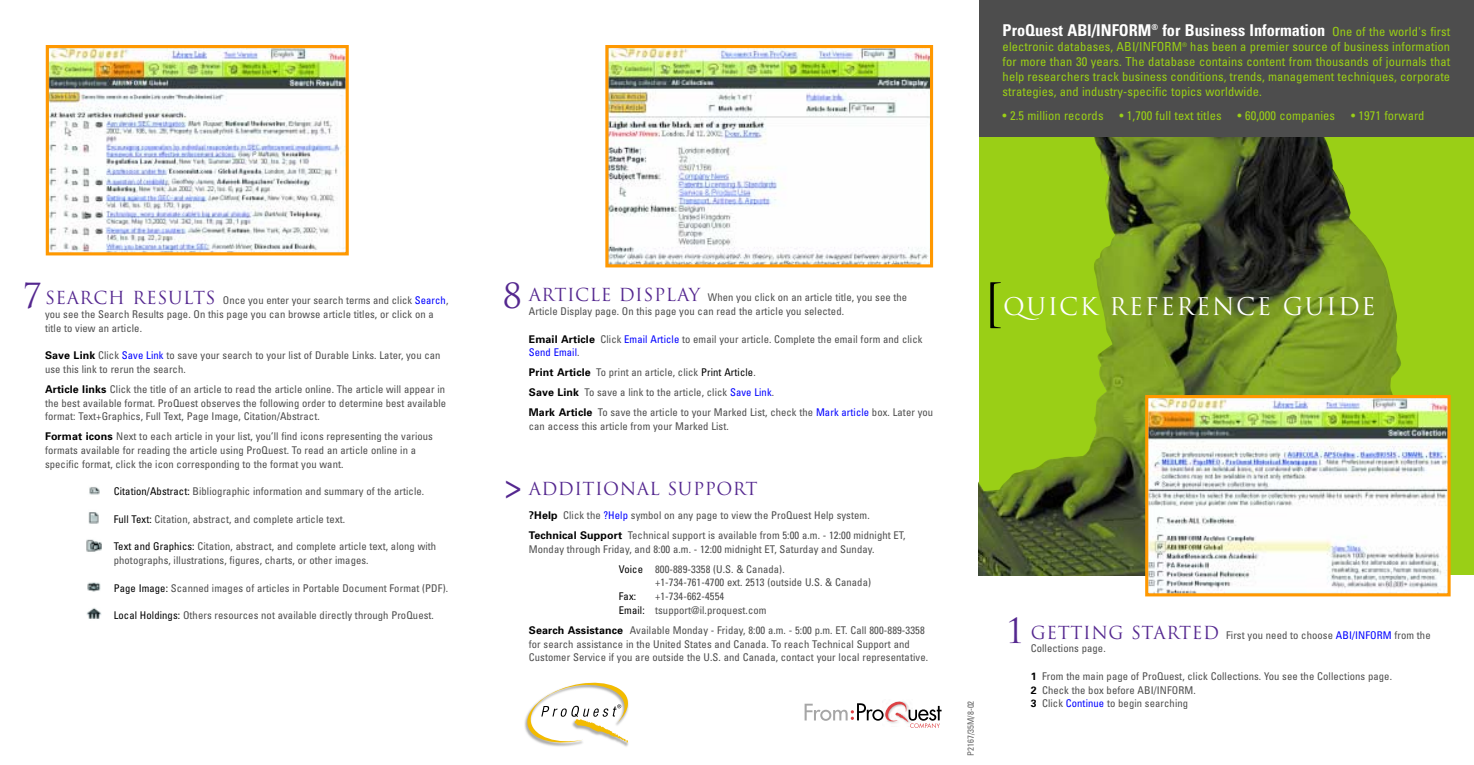
<style>
.page{position:relative;width:1474px;height:765px;background:#fff}
.page>*{position:absolute;margin:0;border:0;box-sizing:border-box;transform-origin:0 0}
.t1{font:52.88px "Trajan";color:#000}
.t2{font:33.75px "Trajan";color:#54278f}
.t3{font:condensed 33.75px "Univers";color:#54278f}
.t4{font:23.75px "Trajan";letter-spacing:.065em;color:#fff}
.t5{font:17.5px "Trajan";letter-spacing:.03em;color:#54278f}
.t6{font:700 condensed 16.25px "Univers";color:#fff}
.t7{font:condensed 12.5px/15px "Univers";letter-spacing:.01em;color:#9acf16;text-align:justify}
.t8{font:condensed 10.62px/13.8px "Univers";letter-spacing:.01em;color:#4d4d4d}
.t9{font:condensed 10.62px "Univers";color:#000}
.t10{font:condensed 8.75px "Univers";color:#666}
.s1{font-weight:400;font-size:12.5px;color:#9acf16}
.s2{font-family:"Trajan";font-stretch:normal;font-size:17.5px;color:#54278f}
.s3{color:#00f}
.s4{font-weight:700;font-stretch:normal;color:#000}
.s5{color:#000}
</style>
<div class="page">
<div style="left:979px;top:0;width:495px;height:138px;background:#4d4d4d"></div>
<svg style="left:979px;top:138px;width:495px;height:437px;background:#82ab19"></svg>
<img style="left:979px;top:203px;width:421px;height:372px">
<img style="left:1149px;top:399px;width:297px;height:193px">
<div style="left:1145px;top:395px;width:305px;height:201px;border:3px solid #ff9800"></div>
<svg style="left:804px;top:701px;width:137px;height:27px"></svg>
<img style="left:609px;top:49px;width:320px;height:214px">
<div style="left:605px;top:45px;width:328px;height:222px;border:3px solid #ff9800"></div>
<svg style="left:526px;top:682px;width:103px;height:64px"></svg>
<img style="left:50px;top:49px;width:295px;height:202px">
<div style="left:46px;top:45px;width:303px;height:210px;border:3px solid #ff9800"></div>
<img style="left:89px;top:487px;width:11px;height:8px">
<img style="left:89px;top:512px;width:10px;height:12px">
<img style="left:87px;top:582px;width:13px;height:10px">
<img style="left:86px;top:539px;width:16px;height:13px">
<img style="left:86px;top:608px;width:16px;height:11px">
<h3 class="t6" style="left:1002px;top:24px;width:449px">ProQuest ABI/INFORM<sup>®</sup> for Business Information <span class="s1">One of the world's first</span></h3>
<p class="t7" style="left:1002px;top:40px;width:449px">electronic databases, ABI/INFORM<sup>®</sup> has been a premier source of business information for more than 30 years. The database contains content from thousands of journals that help researchers track business conditions, trends, management techniques, corporate strategies, and industry-specific topics worldwide.</p>
<p class="t7" style="left:1002px;top:109px;width:102px">• 2.5 million records</p>
<p class="t7" style="left:1119px;top:109px;width:104px">• 1,700 full text titles</p>
<p class="t7" style="left:1237px;top:109px;width:99px">• 60,000 companies</p>
<p class="t7" style="left:1351px;top:109px;width:75px">• 1971 forward</p>
<h2 class="t2" style="left:23px;top:277px;width:20px">7</h2>
<p class="t8" style="left:45px;top:294px;width:405px"><span class="s2">SEARCH RESULTS</span> Once you enter your search terms and click <span class="s3">Search</span>, you see the Search Results page. On this page you can browse article titles, or click on a title to view an article.</p>
<p class="t8" style="left:45px;top:349px;width:397px"><span class="s4">Save Link</span> Click <span class="s3">Save Link</span> to save your search to your list of Durable Links. Later, you can use this link to rerun the search.</p>
<p class="t8" style="left:45px;top:383px;width:403px;text-align:justify"><span class="s4">Article links</span> Click the title of an article to read the article online. The article will appear in the best available format. ProQuest observes the following order to determine best available format: Text+Graphics, Full Text, Page Image, Citation/Abstract.</p>
<p class="t8" style="left:45px;top:431px;width:389px"><span class="s4">Format icons</span> Next to each article in your list, you’ll find icons representing the various formats available for reading the article using ProQuest. To read an article online in a specific format, click the icon corresponding to the format you want.</p>
<p class="t8" style="left:114px;top:486px;width:312px"><span class="s5">Citation/Abstract:</span> Bibliographic information and summary of the article.</p>
<p class="t8" style="left:114px;top:513px;width:233px"><span class="s5">Full Text:</span> Citation, abstract, and complete article text.</p>
<p class="t8" style="left:114px;top:541px;width:324px"><span class="s5">Text and Graphics:</span> Citation, abstract, and complete article text, along with photographs, illustrations, figures, charts, or other images.</p>
<p class="t8" style="left:114px;top:582px;width:336px"><span class="s5">Page Image:</span> Scanned images of articles in Portable Document Format (PDF).</p>
<p class="t8" style="left:114px;top:609px;width:322px"><span class="s5">Local Holdings:</span> Others resources not available directly through ProQuest.</p>
<h2 class="t2" style="left:502px;top:277px;width:23px">8</h2>
<p class="t8" style="left:529px;top:292px;width:380px"><span class="s2">ARTICLE DISPLAY</span> When you click on an article title, you see the<br>Article Display page. On this page you can read the article you selected.</p>
<p class="t8" style="left:529px;top:333px;width:395px"><span class="s4">Email Article</span> Click <span class="s3">Email Article</span> to email your article. Complete the email form and click<br><span class="s3">Send Email</span>.</p>
<p class="t8" style="left:529px;top:363px;width:406px;line-height:20px"><span class="s4">Print Article</span> To print an article, click <span class="s5">Print Article</span>.<br><span class="s4">Save Link</span> To save a link to the article, click <span class="s3">Save Link</span>.<br><span class="s4">Mark Article</span> To save the article to your Marked List, check the <span class="s3">Mark article</span> box. Later you</p>
<p class="t8" style="left:529px;top:420px;width:201px">can access this article from your Marked List.</p>
<h2 class="t3" style="left:505px;top:473px;width:18px">&gt;</h2>
<h3 class="t5" style="left:529px;top:479px;width:230px">ADDITIONAL SUPPORT</h3>
<p class="t8" style="left:529px;top:506px;width:378px;line-height:20px"><span class="s4">?Help</span> Click the <span class="s3">?Help</span> symbol on any page to view the ProQuest Help system.<br><span class="s4">Technical Support</span> Technical support is available from 5:00 a.m. - 12:00 midnight ET,</p>
<p class="t8" style="left:529px;top:540px;width:347px;line-height:20px;text-align:center">Monday through Friday, and 8:00 a.m. - 12:00 midnight ET, Saturday and Sunday.<br><span class="s5">Voice</span> 800-889-3358 (U.S. &amp; Canada).</p>
<p class="t8" style="left:655px;top:577px;width:217px">+1-734-761-4700 ext. 2513 (outside U.S. &amp; Canada)</p>
<p class="t9" style="left:619px;top:592px;width:19px">Fax:</p>
<p class="t8" style="left:619px;top:590px;width:149px;text-align:center">+1-734-662-4554<br><span class="s5">Email:</span> tsupport@il.proquest.com</p>
<p class="t8" style="left:529px;top:624px;width:401px"><span class="s4">Search Assistance</span> Available Monday - Friday, 8:00 a.m. - 5:00 p.m. ET. Call 800-889-3358 for search assistance in the United States and Canada. To reach Technical Support and<br>Customer Service if you are outside the U.S. and Canada, contact your local representative.</p>
<h1 class="t1" style="left:985px;top:275px;width:21px">[</h1>
<h3 class="t4" style="left:1003px;top:293px;width:374px">QUICK REFERENCE GUIDE</h3>
<p class="t10" style="left:967px;top:756px;width:56px;rotate:-90deg">P2167/35M/8-02</p>
<h2 class="t2" style="left:1007px;top:612px;width:17px">1</h2>
<p class="t8" style="left:1031px;top:629px;width:401px"><span class="s2">GETTING STARTED</span> First you need to choose <span class="s3">ABI/INFORM</span> from the<br>Collections page.</p>
<p class="t8" style="left:1031px;top:670px;width:363px"><span class="s4">1</span> From the main page of ProQuest, click Collections. You see the Collections page.<br><span class="s4">2</span> Check the box before ABI/INFORM.<br><span class="s4">3</span> Click <span class="s3">Continue</span> to begin searching</p>
</div>
